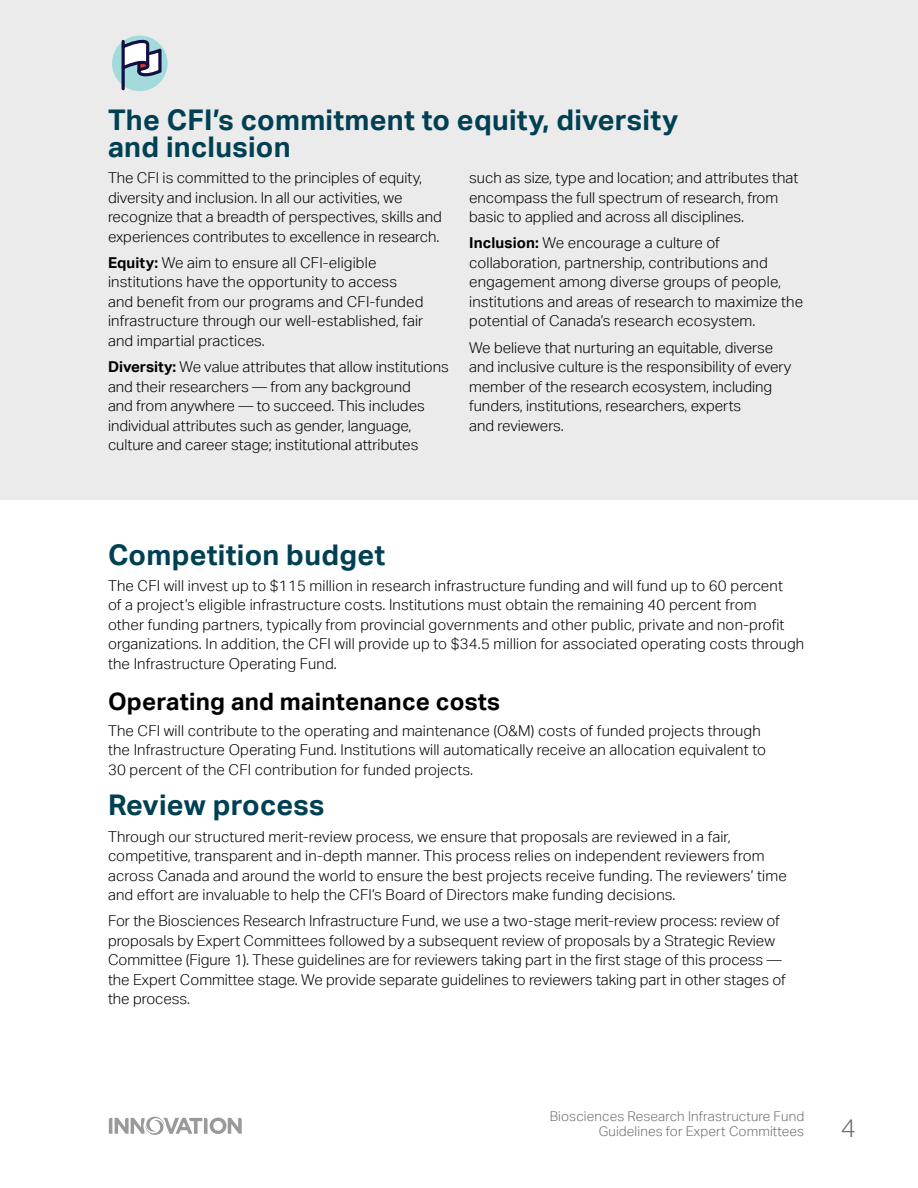
<style>
.page{position:relative;width:918px;height:1188px;background:#fff}
.page>*{position:absolute;margin:0;border:0;box-sizing:border-box;transform-origin:0 0}
.H3_no_ToC{font:700 28.5px/27px "Aktiv Grotesk";letter-spacing:.01em;color:#004053}
.t1{font:300 25.5px "Aktiv Grotesk";color:#6d6e71}
.t2{font:700 24px "Aktiv Grotesk";letter-spacing:.01em;color:#000}
.Body{font:300 15px/19.5px "Aktiv Grotesk";color:#000}
.t3{font:300 13.5px/15px "Aktiv Grotesk";letter-spacing:.01em;color:#6d6e71;text-align:right}
.s1{font-weight:700}
</style>
<div class="page">
<svg style="left:109px;top:1116px;width:133px;height:19px"></svg>
<div style="left:0;top:0;width:918px;height:500px;background:#ebebeb"></div>
<div style="left:112px;top:36px;width:56px;height:55px;background:#a3dbdd;border-radius:50%"></div>
<hr style="left:122px;top:41px;width:3px;height:48px;background:#120f43">
<svg style="left:120px;top:38px;width:43px;height:40px"></svg>
<p class="H3_no_ToC" style="left:108px;top:106px;width:572px">The CFI’s commitment to equity, diversity and inclusion</p>
<p class="Body" style="left:108px;top:168px;width:335px">The CFI is committed to the principles of equity, diversity and inclusion. In all our activities, we recognize that a breadth of perspectives, skills and experiences contributes to excellence in research.</p>
<p class="Body" style="left:108px;top:253px;width:317px"><span class="s1">Equity:</span> We aim to ensure all CFI-eligible institutions have the opportunity to access and benefit from our programs and CFI-funded infrastructure through our well-established, fair and impartial practices.</p>
<p class="Body" style="left:108px;top:357px;width:342px"><span class="s1">Diversity:</span> We value attributes that allow institutions and their researchers — from any background<br>and from anywhere — to succeed. This includes individual attributes such as gender, language, culture and career stage; institutional attributes</p>
<p class="Body" style="left:469px;top:168px;width:331px">such as size, type and location; and attributes that encompass the full spectrum of research, from basic to applied and across all disciplines.</p>
<p class="Body" style="left:469px;top:233px;width:335px"><span class="s1">Inclusion:</span> We encourage a culture of collaboration, partnership, contributions and engagement among diverse groups of people, institutions and areas of research to maximize the potential of Canada’s research ecosystem.</p>
<p class="Body" style="left:469px;top:338px;width:324px">We believe that nurturing an equitable, diverse and inclusive culture is the responsibility of every member of the research ecosystem, including funders, institutions, researchers, experts<br>and reviewers.</p>
<h3 class="H3_no_ToC" style="left:108px;top:541px;width:279px">Competition budget</h3>
<p class="Body" style="left:108px;top:576px;width:698px">The CFI will invest up to $115 million in research infrastructure funding and will fund up to 60 percent<br>of a project’s eligible infrastructure costs. Institutions must obtain the remaining 40 percent from<br>other funding partners, typically from provincial governments and other public, private and non-profit organizations. In addition, the CFI will provide up to $34.5 million for associated operating costs through the Infrastructure Operating Fund.</p>
<h4 class="t2" style="left:108px;top:686px;width:394px">Operating and maintenance costs</h4>
<p class="Body" style="left:108px;top:721px;width:660px">The CFI will contribute to the operating and maintenance (O&amp;M) costs of funded projects through the Infrastructure Operating Fund. Institutions will automatically receive an allocation equivalent to<br>30 percent of the CFI contribution for funded projects.</p>
<h3 class="H3_no_ToC" style="left:108px;top:791px;width:218px">Review process</h3>
<p class="Body" style="left:108px;top:827px;width:680px">Through our structured merit-review process, we ensure that proposals are reviewed in a fair, competitive, transparent and in-depth manner. This process relies on independent reviewers from across Canada and around the world to ensure the best projects receive funding. The reviewers’ time and effort are invaluable to help the CFI’s Board of Directors make funding decisions.</p>
<p class="Body" style="left:108px;top:911px;width:679px">For the Biosciences Research Infrastructure Fund, we use a two-stage merit-review process: review of proposals by Expert Committees followed by a subsequent review of proposals by a Strategic Review Committee (Figure 1). These guidelines are for reviewers taking part in the first stage of this process — the Expert Committee stage. We provide separate guidelines to reviewers taking part in other stages of the process.</p>
<p class="t3" style="left:550px;top:1109px;width:256px">Biosciences Research Infrastructure Fund<br>Guidelines for Expert Committees</p>
<h2 class="t1" style="left:841px;top:1113px;width:17px">4</h2>
</div>
